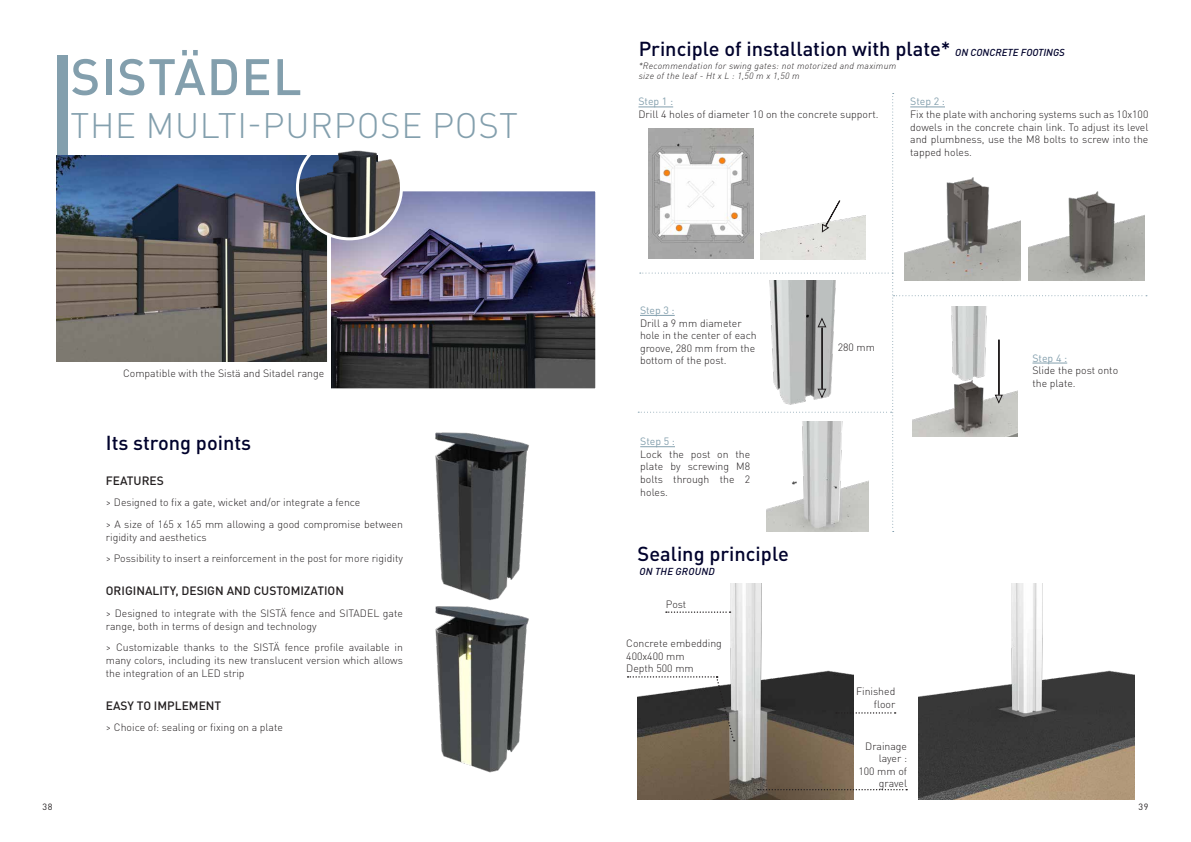
<style>
.page{position:relative;width:1191px;height:842px;background:#fff}
.page>*{position:absolute;margin:0;border:0;box-sizing:border-box;transform-origin:0 0}
.t1{font:500 50.4px "DIN Pro";letter-spacing:.02em;color:#839fad}
.t2{font:300 35px "DIN Pro";letter-spacing:.02em;color:#839fad}
.t3{font:500 20px "DIN Pro";color:#00022c}
.t4{font:500 12px "DIN Pro";color:#231f20}
.t5{font:300 10.5px/12.6px "DIN Pro";color:#231f20}
.t6{font:10.5px "DIN Pro";color:#839fad}
.t7{font:italic 500 10px "DIN Pro";color:#00022c}
.t8{font:italic 500 10px "DIN Pro";letter-spacing:.02em;color:#00022c}
.t9{font:italic 300 9px/10px "DIN Pro";letter-spacing:.03em;color:#231f20}
.t10{font:9px "DIN Pro";color:#231f20}
</style>
<div class="page">
<div style="left:57px;top:55px;width:10px;height:297px;background:#839fad"></div>
<img style="left:57px;top:155px;width:270px;height:207px">
<img style="left:435px;top:432px;width:94px;height:341px">
<img style="left:332px;top:192px;width:262px;height:195px">
<div style="left:327px;top:187px;width:272px;height:205px;border:4px solid #fff"></div>
<img style="left:297px;top:150px;width:104px;height:89px">
<div style="left:296px;top:134px;width:107px;height:106px;border:3px solid #fff;border-radius:50%"></div>
<img style="left:918px;top:583px;width:216px;height:216px">
<img style="left:637px;top:583px;width:216px;height:216px">
<svg style="left:666px;top:611px;width:64px;height:2px"></svg>
<svg style="left:627px;top:676px;width:108px;height:65px"></svg>
<svg style="left:836px;top:712px;width:59px;height:2px"></svg>
<svg style="left:758px;top:789px;width:149px;height:1px"></svg>
<svg style="left:638px;top:93px;width:509px;height:439px"></svg>
<p class="t1" style="left:71px;top:36px;width:233px">SISTÄDEL</p>
<p class="t2" style="left:70px;top:98px;width:449px">THE MULTI-PURPOSE POST</p>
<p class="t5" style="left:123px;top:366px;width:203px">Compatible with the Sistä and Sitadel range</p>
<p class="t3" style="left:106px;top:426px;width:147px">Its strong points</p>
<p class="t4" style="left:106px;top:471px;width:60px">FEATURES</p>
<p class="t5" style="left:106px;top:495px;width:256px">&gt; Designed to fix a gate, wicket and/or integrate a fence</p>
<p class="t5" style="left:106px;top:516px;width:298px;line-height:13px">&gt; A size of 165 x 165 mm allowing a good compromise between rigidity and aesthetics</p>
<p class="t5" style="left:106px;top:551px;width:298px">&gt; Possibility to insert a reinforcement in the post for more rigidity</p>
<p class="t4" style="left:106px;top:581px;width:240px">ORIGINALITY, DESIGN AND CUSTOMIZATION</p>
<p class="t5" style="left:106px;top:605px;width:298px;line-height:13px">&gt; Designed to integrate with the SISTÄ fence and SITADEL gate range, both in terms of design and technology</p>
<p class="t5" style="left:106px;top:640px;width:298px;line-height:13px;text-align:justify">&gt; Customizable thanks to the SISTÄ fence profile available in many colors, including its new translucent version which allows the integration of an LED strip</p>
<p class="t4" style="left:106px;top:696px;width:117px">EASY TO IMPLEMENT</p>
<p class="t5" style="left:106px;top:720px;width:179px">&gt; Choice of: sealing or fixing on a plate</p>
<p class="t3" style="left:638px;top:32px;width:313px">Principle of installation with plate*</p>
<p class="t7" style="left:955px;top:44px;width:111px">ON CONCRETE FOOTINGS</p>
<p class="t9" style="left:638px;top:60px;width:259px">*Recommendation for swing gates: not motorized and maximum size of the leaf - Ht x L : 1,50 m x 1,50 m</p>
<p class="t6" style="left:638px;top:93px;width:36px">Step 1 :</p>
<p class="t5" style="left:638px;top:107px;width:242px">Drill 4 holes of diameter 10 on the concrete support.</p>
<p class="t6" style="left:910px;top:93px;width:36px">Step 2 :</p>
<p class="t5" style="left:910px;top:107px;width:240px;text-align:justify">Fix the plate with anchoring systems such as 10x100 dowels in the concrete chain link. To adjust its level and plumbness, use the M8 bolts to screw into the tapped holes.</p>
<p class="t6" style="left:640px;top:302px;width:36px">Step 3 :</p>
<p class="t5" style="left:640px;top:315px;width:118px">Drill a 9 mm diameter hole in the center of each groove, 280 mm from the bottom of the post.</p>
<p class="t6" style="left:640px;top:433px;width:36px">Step 5 :</p>
<p class="t5" style="left:640px;top:447px;width:111px;text-align:justify">Lock the post on the plate by screwing M8 bolts through the 2 holes.</p>
<p class="t3" style="left:637px;top:538px;width:153px">Sealing principle</p>
<p class="t8" style="left:639px;top:563px;width:77px">ON THE GROUND</p>
<p class="t5" style="left:666px;top:597px;width:22px">Post</p>
<p class="t5" style="left:626px;top:636px;width:97px">Concrete embedding<br>400x400 mm<br>Depth 500 mm</p>
<p class="t5" style="left:837px;top:340px;width:39px">280 mm</p>
<p class="t6" style="left:1032px;top:349px;width:36px">Step 4 :</p>
<p class="t5" style="left:1032px;top:363px;width:87px">Slide the post onto the plate.</p>
<p class="t5" style="left:856px;top:684px;width:41px;text-align:right">Finished floor</p>
<p class="t5" style="left:858px;top:739px;width:50px;text-align:right">Drainage layer :<br>100 mm of gravel</p>
<p class="t10" style="left:43px;top:800px;width:11px">38</p>
<p class="t10" style="left:1138px;top:800px;width:11px">39</p>
</div>
